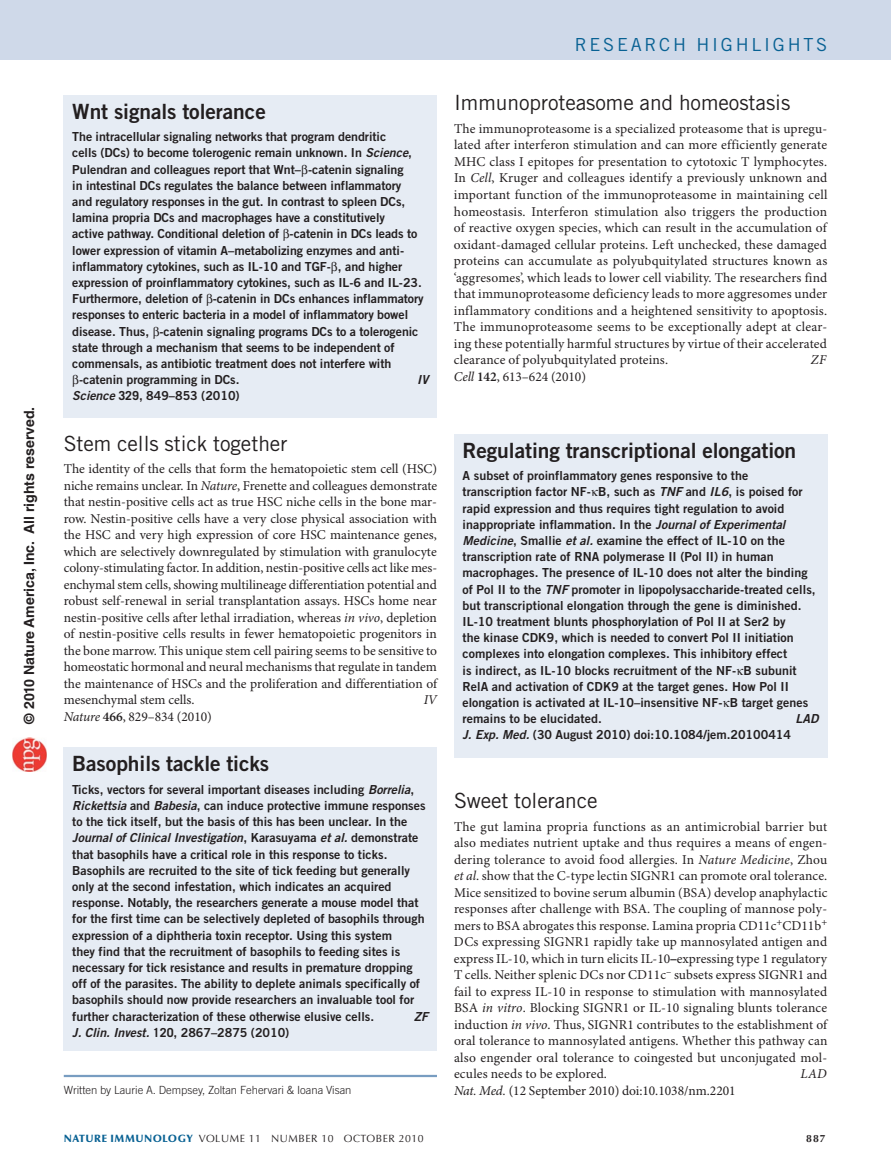
<style>
.page{position:relative;width:891px;height:1175px;background:#fff}
.page>*{position:absolute;margin:0;border:0;box-sizing:border-box;transform-origin:0 0}
.t1{font:21px "Trade Gothic LT Std Bd 2";letter-spacing:-.005em;color:#231f20}
.t2{font:21px "Trade Gothic LT Std";letter-spacing:-.005em;color:#231f20}
.t3{font:18px "Trade Gothic LT Std";letter-spacing:.15em;color:#086193}
.t4{font:700 14.1px "Helvetica LT Std";color:#231f20}
.t5{font:13.5px/16.5px "Minion Pro";color:#231f20;text-align:justify}
.t6{font:italic 13.5px "Minion Pro";letter-spacing:.01em;color:#231f20}
.t7{font:12.45px/16.2px "Trade Gothic LT Std Bd 2";color:#231f20}
.t8{font:12.45px "Trade Gothic LT Std Bd 2 Obl";color:#231f20}
.t9{font:300 11.25px "Trade Gothic LT Std";letter-spacing:-.005em;color:#231f20}
.t10{font:10.5px "Optima LT Std";letter-spacing:.05em;color:#231f20}
.t11{font:700 10.5px "Optima LT Std";color:#231f20}
.s1{font-family:"Trade Gothic LT Std Bd 2 Obl"}
.s2{font-family:"Trade Gothic LT Std";font-weight:700}
.s3{font-style:italic}
.s4{font-weight:600}
.s5{font-family:"Trade Gothic LT Std Bd 2"}
.s6{font-family:"Trade Gothic LT Std Bd 2";font-size:12.45px}
.s7{font-weight:900;color:#086193}
</style>
<div class="page">
<div style="left:0;top:0;width:891px;height:60px;background:#cfd9e9"></div>
<div style="left:64px;top:747px;width:373px;height:303px;background:#e6ecf4"></div>
<div style="left:64px;top:95px;width:373px;height:322px;background:#e6ecf4"></div>
<hr style="left:64px;top:1074px;width:373px;height:3px;background:#789dc1">
<div style="left:454px;top:434px;width:373px;height:323px;background:#e6ecf4"></div>
<img style="left:12px;top:738px;width:34px;height:34px">
<p class="t4" style="left:21px;top:723px;width:318px;rotate:-90deg">© 2010 Nature America, Inc. All rights reserved.</p>
<h2 class="t3" style="left:575px;top:34px;width:251px">research highlights</h2>
<h1 class="t1" style="left:72px;top:98px;width:195px">Wnt signals tolerance</h1>
<p class="t7" style="left:72px;top:128px;width:315px">The intracellular signaling networks that program dendritic</p>
<p class="t7" style="left:72px;top:145px;width:341px">cells (DCs) to become tolerogenic remain unknown. In <span class="s1">Science</span>,</p>
<p class="t7" style="left:72px;top:161px;width:333px">Pulendran and colleagues report that Wnt– -catenin signaling</p>
<p class="t7" style="left:72px;top:177px;width:331px">in intestinal DCs regulates the balance between inflammatory</p>
<p class="t7" style="left:72px;top:193px;width:335px">and regulatory responses in the gut. In contrast to spleen DCs,</p>
<p class="t7" style="left:72px;top:209px;width:314px">lamina propria DCs and macrophages have a constitutively</p>
<p class="t7" style="left:72px;top:226px;width:347px">active pathway. Conditional deletion of -catenin in DCs leads to</p>
<p class="t7" style="left:72px;top:242px;width:333px">lower expression of vitamin A–metabolizing enzymes and anti-</p>
<p class="t7" style="left:72px;top:258px;width:331px">inflammatory cytokines, such as IL-10 and TGF- , and higher</p>
<p class="t7" style="left:72px;top:274px;width:351px">expression of proinflammatory cytokines, such as IL-6 and IL-23.</p>
<p class="t7" style="left:72px;top:290px;width:353px">Furthermore, deletion of -catenin in DCs enhances inflammatory</p>
<p class="t7" style="left:72px;top:307px;width:337px">responses to enteric bacteria in a model of inflammatory bowel</p>
<p class="t7" style="left:72px;top:323px;width:348px">disease. Thus, -catenin signaling programs DCs to a tolerogenic</p>
<p class="t7" style="left:72px;top:339px;width:324px">state through a mechanism that seems to be independent of</p>
<p class="t7" style="left:72px;top:355px;width:321px">commensals, as antibiotic treatment does not interfere with</p>
<p class="t7" style="left:79px;top:371px;width:162px">-catenin programming in DCs.</p>
<p class="t8" style="left:417px;top:372px;width:13px">IV</p>
<p class="t7" style="left:72px;top:388px;width:169px"><span class="s1">Science</span> <span class="s2">329</span>, 849–853 (2010)</p>
<h1 class="t2" style="left:64px;top:430px;width:225px">Stem cells stick together</h1>
<p class="t5" style="left:64px;top:461px;width:375px">The identity of the cells that form the hematopoietic stem cell (HSC) niche remains unclear. In <span class="s3">Nature</span>, Frenette and colleagues demonstrate that nestin-positive cells act as true HSC niche cells in the bone mar&shy;row. Nestin-positive cells have a very close physical association with the HSC and very high expression of core HSC maintenance genes, which are selectively downregulated by stimulation with granulocyte colony-stimulating factor. In addition, nestin-positive cells act like mes&shy;enchymal stem cells, showing multilineage differentiation potential and robust self-renewal in serial transplantation assays. HSCs home near nestin-positive cells after lethal irradiation, whereas <span class="s3">in vivo</span>, depletion of nestin-positive cells results in fewer hematopoietic progenitors in the bone marrow. This unique stem cell pairing seems to be sensitive to homeostatic hormonal and neural mechanisms that regulate in tandem the maintenance of HSCs and the proliferation and differentiation of mesenchymal stem cells.</p>
<p class="t6" style="left:424px;top:692px;width:15px">IV</p>
<p class="t5" style="left:64px;top:709px;width:150px"><span class="s3">Nature</span> <span class="s4">466</span>, 829–834 (2010)</p>
<h1 class="t1" style="left:72px;top:750px;width:199px">Basophils tackle ticks</h1>
<p class="t7" style="left:72px;top:781px;width:355px">Ticks, vectors for several important diseases including <span class="s1">Borrelia</span>,<br><span class="s1">Rickettsia</span> and <span class="s1">Babesia</span>, can induce protective immune responses to the tick itself, but the basis of this has been unclear. In the</p>
<p class="t8" style="left:72px;top:830px;width:348px">Journal of Clinical Investigation<span class="s5">, Karasuyama</span> et al. <span class="s5">demonstrate</span></p>
<p class="t7" style="left:72px;top:845px;width:354px">that basophils have a critical role in this response to ticks.<br>Basophils are recruited to the site of tick feeding but generally only at the second infestation, which indicates an acquired response. Notably, the researchers generate a mouse model that for the first time can be selectively depleted of basophils through expression of a diphtheria toxin receptor. Using this system<br>they find that the recruitment of basophils to feeding sites is necessary for tick resistance and results in premature dropping off of the parasites. The ability to deplete animals specifically of basophils should now provide researchers an invaluable tool for further characterization of these otherwise elusive cells.</p>
<p class="t8" style="left:414px;top:1008px;width:15px">ZF</p>
<p class="t7" style="left:72px;top:1024px;width:219px"><span class="s1">J. Clin. Invest.</span> <span class="s2">120</span>, 2867–2875 (2010)</p>
<p class="t9" style="left:64px;top:1083px;width:289px">Written by Laurie A. Dempsey, Zoltan Fehervari &amp; Ioana Visan</p>
<h1 class="t2" style="left:454px;top:90px;width:338px">Immunoproteasome and homeostasis</h1>
<p class="t5" style="left:454px;top:121px;width:375px">The immunoproteasome is a specialized proteasome that is upregu&shy;lated after interferon stimulation and can more efficiently generate MHC class I epitopes for presentation to cytotoxic T lymphocytes.<br>In <span class="s3">Cell</span>, Kruger and colleagues identify a previously unknown and important function of the immunoproteasome in maintaining cell homeostasis. Interferon stimulation also triggers the production of reactive oxygen species, which can result in the accumulation of oxidant-damaged cellular proteins. Left unchecked, these damaged proteins can accumulate as polyubquitylated structures known as ‘aggresomes’, which leads to lower cell viability. The researchers find that immunoproteasome deficiency leads to more aggresomes under inflammatory conditions and a heightened sensitivity to apoptosis.<br>The immunoproteasome seems to be exceptionally adept at clear&shy;ing these potentially harmful structures by virtue of their accelerated clearance of polyubquitylated proteins.</p>
<p class="t6" style="left:811px;top:351px;width:17px">ZF</p>
<p class="t5" style="left:454px;top:368px;width:134px"><span class="s3">Cell</span> <span class="s4">142</span>, 613–624 (2010)</p>
<h1 class="t1" style="left:463px;top:437px;width:335px">Regulating transcriptional elongation</h1>
<p class="t7" style="left:462px;top:467px;width:355px">A subset of proinflammatory genes responsive to the transcription factor NF- B, such as <span class="s1">TNF</span> and <span class="s1">IL6</span>, is poised for rapid expression and thus requires tight regulation to avoid inappropriate inflammation. In the <span class="s1">Journal of Experimental Medicine</span>, Smallie <span class="s1">et al.</span> examine the effect of IL-10 on the transcription rate of RNA polymerase II (Pol II) in human macrophages. The presence of IL-10 does not alter the binding of Pol II to the <span class="s1">TNF</span> promoter in lipopolysaccharide-treated cells, but transcriptional elongation through the gene is diminished.<br>IL-10 treatment blunts phosphorylation of Pol II at Ser2 by<br>the kinase CDK9, which is needed to convert Pol II initiation complexes into elongation complexes. This inhibitory effect<br>is indirect, as IL-10 blocks recruitment of the NF- B subunit RelA and activation of CDK9 at the target genes. How Pol II elongation is activated at IL-10–insensitive NF- B target genes remains to be elucidated.</p>
<p class="t8" style="left:795px;top:711px;width:25px">LAD</p>
<p class="t7" style="left:462px;top:726px;width:330px"><span class="s1">J. Exp. Med.</span> (30 August 2010) doi:10.1084/jem.20100414</p>
<h1 class="t2" style="left:454px;top:787px;width:145px">Sweet tolerance</h1>
<p class="t5" style="left:454px;top:818px;width:375px">The gut lamina propria functions as an antimicrobial barrier but also mediates nutrient uptake and thus requires a means of engen&shy;dering tolerance to avoid food allergies. In <span class="s3">Nature Medicine</span>, Zhou <span class="s3">et al</span>. show that the C-type lectin SIGNR1 can promote oral tolerance.<br>Mice sensitized to bovine serum albumin (BSA) develop anaphylactic responses after challenge with BSA. The coupling of mannose poly&shy;mers to BSA abrogates this response. Lamina propria CD11c<sup>+</sup>CD11b<sup>+ </sup>DCs expressing SIGNR1 rapidly take up mannosylated antigen and express IL-10, which in turn elicits IL-10<span class="s6">–</span>expressing type 1 regulatory T cells. Neither splenic DCs nor CD11c<sup>–</sup> subsets express SIGNR1 and fail to express IL-10 in response to stimulation with mannosylated BSA <span class="s3">in vitro</span>. Blocking SIGNR1 or IL-10 signaling blunts tolerance induction <span class="s3">in vivo</span>. Thus, SIGNR1 contributes to the establishment of oral tolerance to mannosylated antigens. Whether this pathway can also engender oral tolerance to coingested but unconjugated mol&shy;ecules needs to be explored.</p>
<p class="t6" style="left:801px;top:1065px;width:28px">LAD</p>
<p class="t5" style="left:454px;top:1082px;width:283px"><span class="s3">Nat. Med.</span> (12 September 2010) doi:10.1038/nm.2201</p>
<p class="t10" style="left:64px;top:1132px;width:361px"><span class="s7">NATURE IMMUNOLOGY</span> VOLUME 11 NUMBER 10 OCTOBER 2010</p>
<p class="t11" style="left:806px;top:1132px;width:21px">887</p>
</div>
